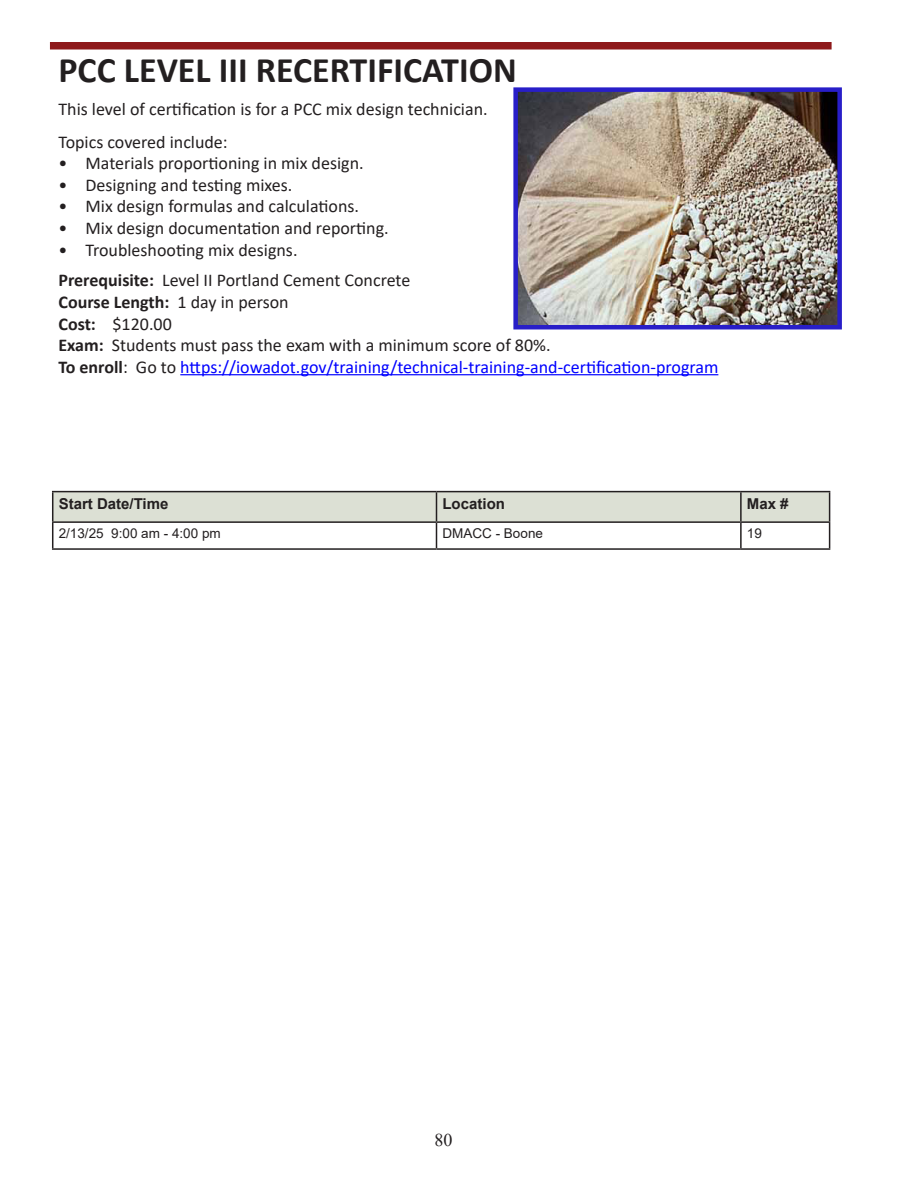
<style>
.page{position:relative;width:918px;height:1188px;background:#fff}
.page>*{position:absolute;margin:0;border:0;box-sizing:border-box;transform-origin:0 0}
.t1{font:700 36px "Calibri";color:#231f20}
.t2{font:18px "Calibri";color:#231f20}
.t3{font:18px "Calibri";color:#00f}
.t4{font:700 18px "Calibri";color:#231f20}
.t5{font:18px "Times New Roman";color:#231f20}
.t6{font:700 15px "Arial";color:#231f20}
.t7{font:13.5px "Arial";color:#231f20}
.s1{font-weight:700}
.s2{font-weight:400}
.s3{font-weight:700;color:#231f20}
.s4{color:#231f20}
</style>
<div class="page">
<div style="left:50px;top:42px;width:782px;height:8px;background:#8e191b"></div>
<hr style="left:180px;top:374px;width:538px;height:1px;background:#00f">
<img style="left:518px;top:92px;width:319px;height:232px">
<div style="left:513px;top:87px;width:329px;height:242px;border:4px solid #281ec8"></div>
<hr style="left:52px;top:491px;width:385px;height:1px;background:#231f20">
<hr style="left:436px;top:491px;width:305px;height:1px;background:#231f20">
<hr style="left:741px;top:491px;width:89px;height:1px;background:#231f20">
<svg style="left:52px;top:492px;width:778px;height:56px"></svg>
<hr style="left:52px;top:548px;width:385px;height:2px;background:#231f20">
<hr style="left:436px;top:548px;width:305px;height:2px;background:#231f20">
<hr style="left:741px;top:548px;width:89px;height:2px;background:#231f20">
<p class="t1" style="left:58px;top:45px;width:460px">PCC LEVEL III RECERTIFICATION</p>
<p class="t2" style="left:58px;top:97px;width:431px">This level of certification is for a PCC mix design technician.</p>
<p class="t2" style="left:58px;top:129px;width:171px">Topics covered include:</p>
<p class="t2" style="left:58px;top:151px;width:307px">• Materials proportioning in mix design.</p>
<p class="t2" style="left:58px;top:172px;width:235px">• Designing and testing mixes.</p>
<p class="t2" style="left:58px;top:194px;width:302px">• Mix design formulas and calculations.</p>
<p class="t2" style="left:58px;top:215px;width:332px">• Mix design documentation and reporting.</p>
<p class="t2" style="left:58px;top:237px;width:241px">• Troubleshooting mix designs.</p>
<p class="t2" style="left:58px;top:268px;width:353px"><span class="s1">Prerequisite:</span> Level II Portland Cement Concrete</p>
<p class="t4" style="left:58px;top:289px;width:232px">Course Length: <span class="s2">1 day in person</span></p>
<p class="t2" style="left:58px;top:311px;width:115px"><span class="s1">Cost:</span> $120.00</p>
<p class="t2" style="left:58px;top:333px;width:494px"><span class="s1">Exam:</span> Students must pass the exam with a minimum score of 80%.</p>
<p class="t3" style="left:58px;top:354px;width:661px"><span class="s3">To enroll</span><span class="s4">: Go to</span> https://iowadot.gov/training/technical-training-and-certification-program</p>
<p class="t6" style="left:59px;top:493px;width:111px">Start Date/Time</p>
<p class="t6" style="left:442px;top:493px;width:64px">Location</p>
<p class="t6" style="left:747px;top:493px;width:43px">Max #</p>
<p class="t7" style="left:59px;top:524px;width:164px">2/13/25 9:00 am - 4:00 pm</p>
<p class="t7" style="left:442px;top:524px;width:102px">DMACC - Boone</p>
<p class="t7" style="left:747px;top:524px;width:17px">19</p>
<p class="t5" style="left:434px;top:1128px;width:19px">80</p>
</div>
